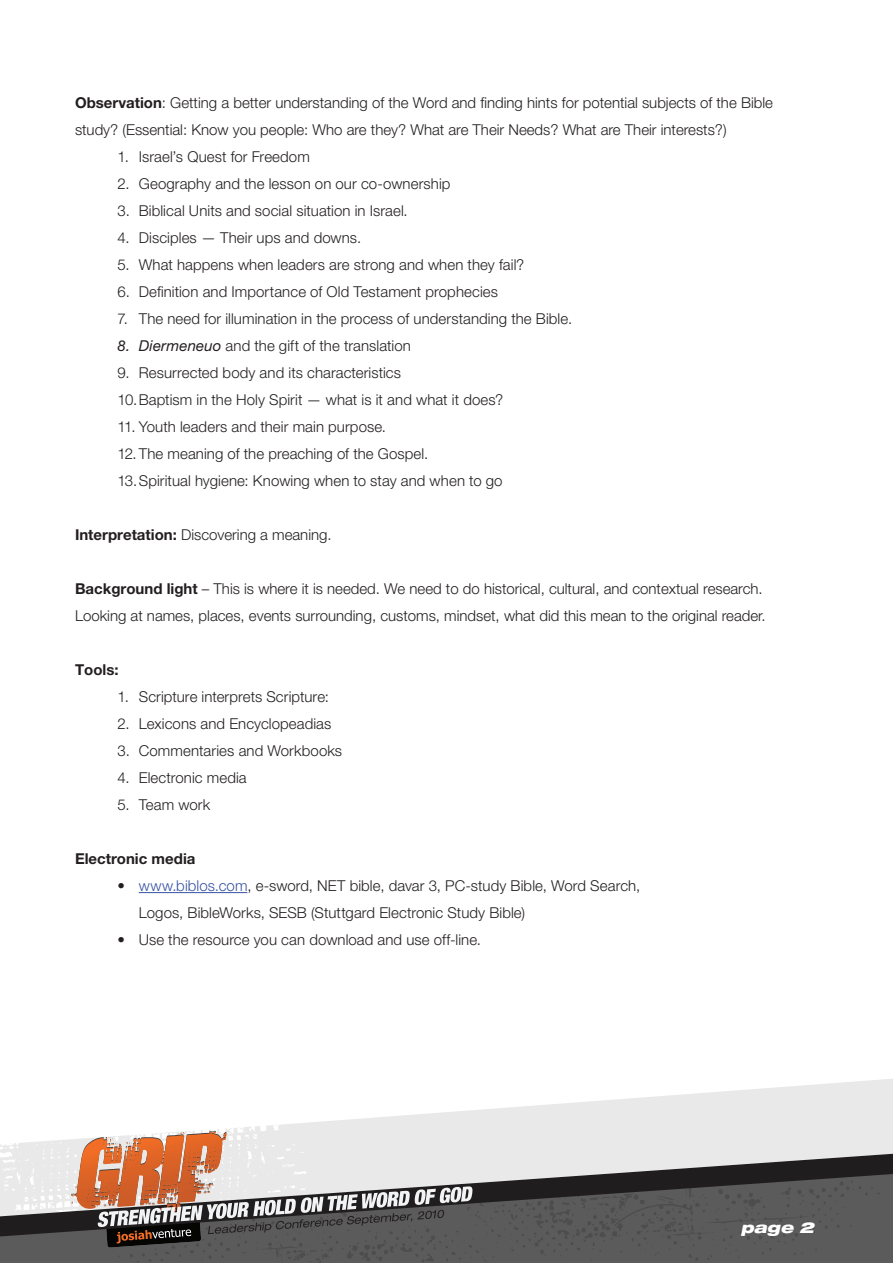
<style>
.page{position:relative;width:893px;height:1263px;background:#fff}
.page>*{position:absolute;margin:0;border:0;box-sizing:border-box;transform-origin:0 0}
.t1{font:300 15px/27px "Helvetica Neue LT Pro";letter-spacing:.005em;color:#231f20}
.t2{font:700 15px "Helvetica Neue LT Pro";color:#231f20}
.t3{font:italic 900 expanded 15px "Helvetica Neue LT Pro";color:#fff}
.s1{font-weight:700}
.s2{font-weight:400;font-style:italic}
.s3{color:#3853a3}
</style>
<div class="page">
<svg style="left:0;top:1079px;width:893px;height:75px"></svg>
<svg style="left:1px;top:1143px;width:11px;height:2px"></svg>
<div style="left:0;top:1236px;width:893px;height:27px;background:#5b5b5b"></div>
<svg style="left:0;top:1154px;width:893px;height:82px;background:#a9a9a9"></svg>
<svg style="left:71px;top:1125px;width:813px;height:138px;background:#918a86"></svg>
<hr style="left:139px;top:892px;width:108px;height:1px;background:#3853a3">
<p class="t1" style="left:75px;top:89px;width:699px"><span class="s1">Observation</span>: Getting a better understanding of the Word and finding hints for potential subjects of the Bible study? (Essential: Know you people: Who are they? What are Their Needs? What are Their interests?)</p>
<p class="t1" style="left:118px;top:143px;width:194px">1. Israel’s Quest for Freedom</p>
<p class="t1" style="left:118px;top:170px;width:334px">2. Geography and the lesson on our co-ownership</p>
<p class="t1" style="left:118px;top:197px;width:292px">3. Biblical Units and social situation in Israel.</p>
<p class="t1" style="left:118px;top:224px;width:245px">4. Disciples — Their ups and downs.</p>
<p class="t1" style="left:118px;top:251px;width:408px">5. What happens when leaders are strong and when they fail?</p>
<p class="t1" style="left:118px;top:278px;width:382px">6. Definition and Importance of Old Testament prophecies</p>
<p class="t1" style="left:118px;top:305px;width:456px">7. The need for illumination in the process of understanding the Bible.</p>
<p class="t1" style="left:118px;top:332px;width:295px"><span class="s2">8. Diermeneuo</span> and the gift of the translation</p>
<p class="t1" style="left:118px;top:359px;width:387px">9. Resurrected body and its characteristics<br>10.Baptism in the Holy Spirit — what is it and what it does?</p>
<p class="t1" style="left:118px;top:413px;width:387px">11. Youth leaders and their main purpose.<br>12.The meaning of the preaching of the Gospel.<br>13.Spiritual hygiene: Knowing when to stay and when to go</p>
<p class="t1" style="left:75px;top:521px;width:258px"><span class="s1">Interpretation:</span> Discovering a meaning.</p>
<p class="t1" style="left:75px;top:575px;width:692px"><span class="s1">Background light</span> – This is where it is needed. We need to do historical, cultural, and contextual research.<br>Looking at names, places, events surrounding, customs, mindset, what did this mean to the original reader.</p>
<p class="t2" style="left:75px;top:660px;width:45px">Tools:</p>
<p class="t1" style="left:118px;top:683px;width:213px">1. Scripture interprets Scripture:</p>
<p class="t1" style="left:118px;top:710px;width:215px">2. Lexicons and Encyclopeadias</p>
<p class="t1" style="left:118px;top:737px;width:226px">3. Commentaries and Workbooks</p>
<p class="t1" style="left:118px;top:764px;width:131px">4. Electronic media</p>
<p class="t1" style="left:118px;top:791px;width:94px">5. Team work</p>
<p class="t2" style="left:75px;top:849px;width:122px">Electronic media</p>
<p class="t1" style="left:139px;top:872px;width:503px;text-indent:-21px">• <span class="s3">www.biblos.com</span>, e-sword, NET bible, davar 3, PC-study Bible, Word Search,<br>Logos, BibleWorks, SESB (Stuttgard Electronic Study Bible)</p>
<p class="t1" style="left:118px;top:926px;width:365px">• Use the resource you can download and use off-line.</p>
<p class="t3" style="left:741px;top:1218px;width:75px">page 2</p>
</div>
